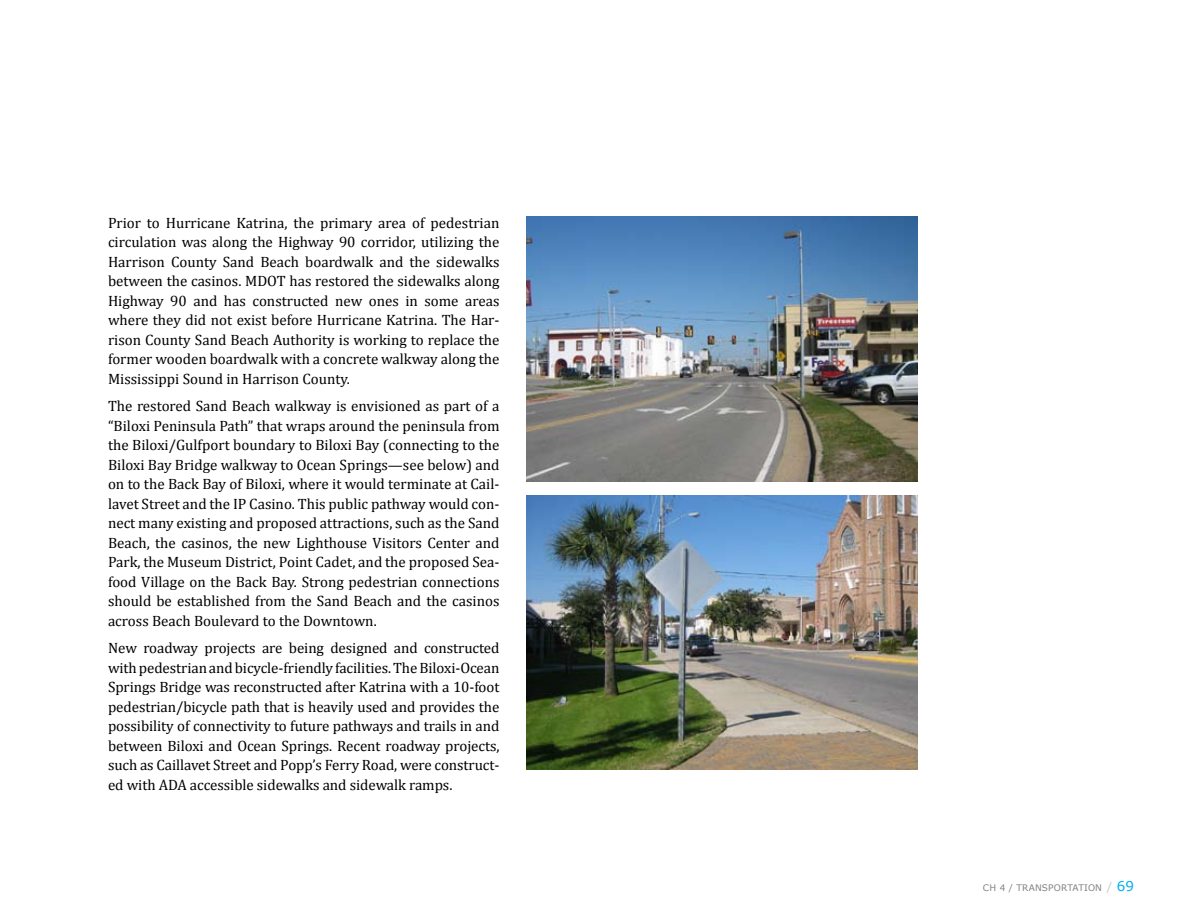
<style>
.page{position:relative;width:1188px;height:918px;background:#fff}
.page>*{position:absolute;margin:0;border:0;box-sizing:border-box;transform-origin:0 0}
.t1{font:15px/19.5px "Cambria";color:#000;text-align:justify}
.t2{font:13.5px "Verdana";color:#00aeef}
.t3{font:9px "Verdana";color:#808285}
.s1{font-size:12px;color:#c6c8ca}
</style>
<div class="page">
<img style="left:526px;top:216px;width:392px;height:265px">
<img style="left:526px;top:495px;width:392px;height:275px">
<p class="t1" style="left:108px;top:213px;width:393px">Prior to Hurricane Katrina, the primary area of pedestrian circulation was along the Highway 90 corridor, utilizing the Harrison County Sand Beach boardwalk and the sidewalks between the casinos. MDOT has restored the sidewalks along Highway 90 and has constructed new ones in some areas where they did not exist before Hurricane Katrina. The Har&shy;rison County Sand Beach Authority is working to replace the former wooden boardwalk with a concrete walkway along the Mississippi Sound in Harrison County.</p>
<p class="t1" style="left:108px;top:396px;width:393px">The restored Sand Beach walkway is envisioned as part of a “Biloxi Peninsula Path” that wraps around the peninsula from the Biloxi/Gulfport boundary to Biloxi Bay (connecting to the Biloxi Bay Bridge walkway to Ocean Springs—see below) and on to the Back Bay of Biloxi, where it would terminate at Cail&shy;lavet Street and the IP Casino. This public pathway would con&shy;nect many existing and proposed attractions, such as the Sand Beach, the casinos, the new Lighthouse Visitors Center and Park, the Museum District, Point Cadet, and the proposed Sea&shy;food Village on the Back Bay. Strong pedestrian connections should be established from the Sand Beach and the casinos across Beach Boulevard to the Downtown.</p>
<p class="t1" style="left:108px;top:638px;width:393px">New roadway projects are being designed and constructed with pedestrian and bicycle-friendly facilities. The Biloxi-Ocean Springs Bridge was reconstructed after Katrina with a 10-foot pedestrian/bicycle path that is heavily used and provides the possibility of connectivity to future pathways and trails in and between Biloxi and Ocean Springs. Recent roadway projects, such as Caillavet Street and Popp’s Ferry Road, were construct&shy;ed with ADA accessible sidewalks and sidewalk ramps.</p>
<p class="t3" style="left:983px;top:882px;width:41px">CH 4 / TRANSPORTATION</p>
<p class="t2" style="left:1107px;top:878px;width:29px"><span class="s1">/</span> 69</p>
</div>
